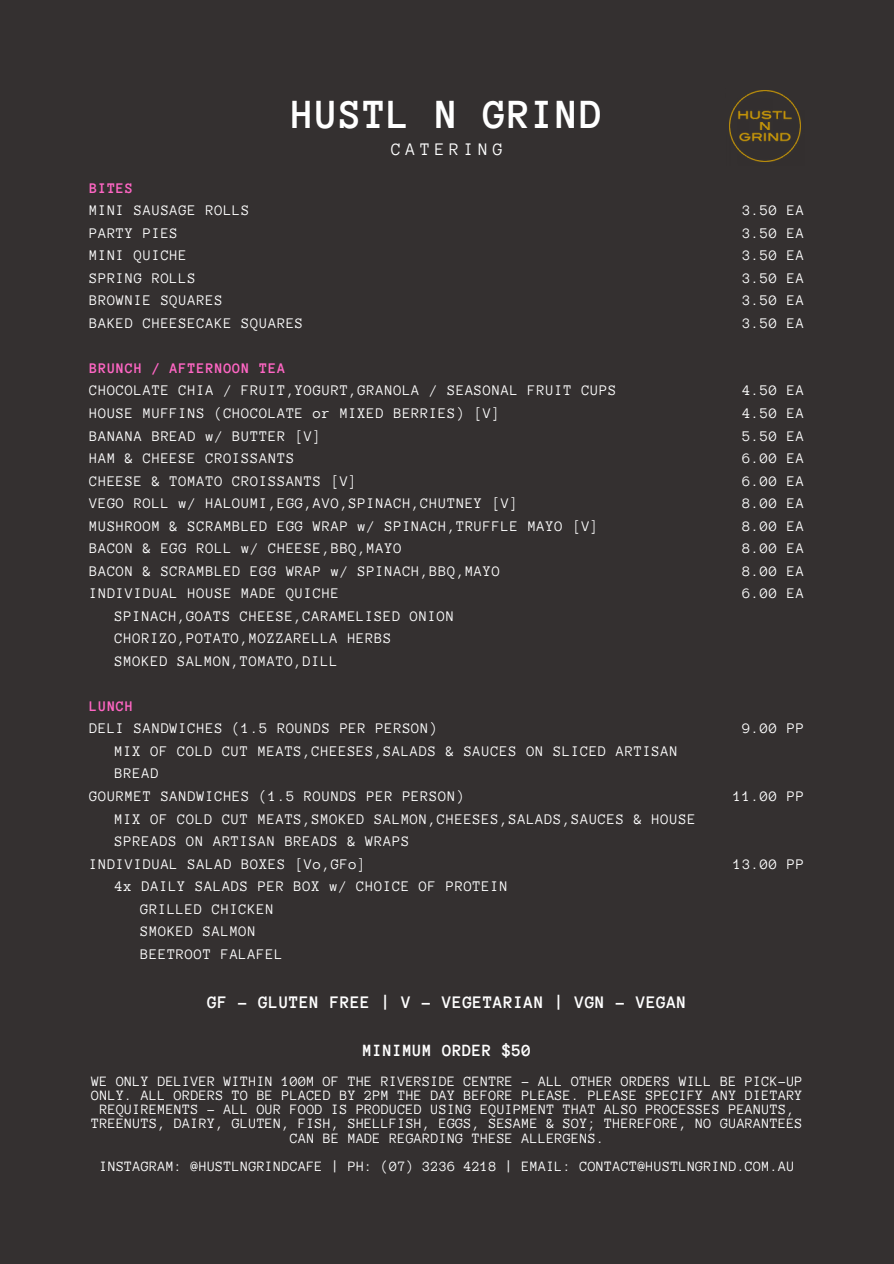
<style>
.page{position:relative;width:894px;height:1264px;background:#fff}
.page>*{position:absolute;margin:0;border:0;box-sizing:border-box;transform-origin:0 0}
.t1{font:700 42.45px "Anonymous Pro";letter-spacing:.02em;color:#fff}
.t2{font:700 18px "Anonymous Pro";letter-spacing:.02em;color:#fff}
.t3{font:18px "Anonymous Pro";letter-spacing:.26em;color:#fff}
.t4{font:700 17.55px "Anonymous Pro";letter-spacing:.02em;color:#fff}
.t5{font:15px/22.5px "Anonymous Pro";letter-spacing:.05em;color:#fff}
.t6{font:700 15px "Anonymous Pro";letter-spacing:.05em;color:#ff66c4}
.t7{font:14.55px/14.2px "Anonymous Pro";letter-spacing:.02em;color:#fff;text-align:center}
</style>
<div class="page">
<div style="left:0;top:0;width:893px;height:1263px;background:#343030"></div>
<img style="left:729px;top:90px;width:72px;height:72px">
<p class="t1" style="left:291px;top:93px;width:313px">HUSTL N GRIND</p>
<p class="t3" style="left:391px;top:140px;width:113px">CATERING</p>
<p class="t6" style="left:89px;top:180px;width:45px">BITES</p>
<p class="t5" style="left:89px;top:199px;width:162px">MINI SAUSAGE ROLLS</p>
<p class="t5" style="left:89px;top:222px;width:90px">PARTY PIES</p>
<p class="t5" style="left:89px;top:244px;width:99px">MINI QUICHE</p>
<p class="t5" style="left:89px;top:267px;width:108px">SPRING ROLLS</p>
<p class="t5" style="left:89px;top:289px;width:135px">BROWNIE SQUARES</p>
<p class="t5" style="left:89px;top:312px;width:215px">BAKED CHEESECAKE SQUARES</p>
<p class="t6" style="left:89px;top:360px;width:197px">BRUNCH / AFTERNOON TEA</p>
<p class="t5" style="left:89px;top:379px;width:528px">CHOCOLATE CHIA / FRUIT,YOGURT,GRANOLA / SEASONAL FRUIT CUPS</p>
<p class="t5" style="left:89px;top:402px;width:412px">HOUSE MUFFINS (CHOCOLATE or MIXED BERRIES) [V]</p>
<p class="t5" style="left:89px;top:424px;width:233px">BANANA BREAD w/ BUTTER [V]</p>
<p class="t5" style="left:89px;top:447px;width:206px">HAM &amp; CHEESE CROISSANTS</p>
<p class="t5" style="left:89px;top:469px;width:269px">CHEESE &amp; TOMATO CROISSANTS [V]</p>
<p class="t5" style="left:89px;top:492px;width:430px">VEGO ROLL w/ HALOUMI,EGG,AVO,SPINACH,CHUTNEY [V]</p>
<p class="t5" style="left:89px;top:514px;width:510px">MUSHROOM &amp; SCRAMBLED EGG WRAP w/ SPINACH,TRUFFLE MAYO [V]</p>
<p class="t5" style="left:89px;top:537px;width:314px">BACON &amp; EGG ROLL w/ CHEESE,BBQ,MAYO</p>
<p class="t5" style="left:89px;top:559px;width:412px">BACON &amp; SCRAMBLED EGG WRAP w/ SPINACH,BBQ,MAYO</p>
<p class="t5" style="left:89px;top:582px;width:251px">INDIVIDUAL HOUSE MADE QUICHE</p>
<p class="t5" style="left:115px;top:604px;width:341px">SPINACH,GOATS CHEESE,CARAMELISED ONION</p>
<p class="t5" style="left:115px;top:627px;width:278px">CHORIZO,POTATO,MOZZARELLA HERBS</p>
<p class="t5" style="left:115px;top:649px;width:224px">SMOKED SALMON,TOMATO,DILL</p>
<p class="t6" style="left:89px;top:698px;width:45px">LUNCH</p>
<p class="t5" style="left:89px;top:717px;width:350px">DELI SANDWICHES (1.5 ROUNDS PER PERSON)</p>
<p class="t5" style="left:115px;top:740px;width:564px">MIX OF COLD CUT MEATS,CHEESES,SALADS &amp; SAUCES ON SLICED ARTISAN<br>BREAD</p>
<p class="t5" style="left:89px;top:785px;width:376px">GOURMET SANDWICHES (1.5 ROUNDS PER PERSON)</p>
<p class="t5" style="left:115px;top:807px;width:582px">MIX OF COLD CUT MEATS,SMOKED SALMON,CHEESES,SALADS,SAUCES &amp; HOUSE<br>SPREADS ON ARTISAN BREADS &amp; WRAPS</p>
<p class="t5" style="left:89px;top:852px;width:278px">INDIVIDUAL SALAD BOXES [Vo,GFo]</p>
<p class="t5" style="left:115px;top:875px;width:394px">4x DAILY SALADS PER BOX w/ CHOICE OF PROTEIN</p>
<p class="t5" style="left:140px;top:897px;width:135px">GRILLED CHICKEN</p>
<p class="t5" style="left:140px;top:920px;width:117px">SMOKED SALMON</p>
<p class="t5" style="left:140px;top:942px;width:144px">BEETROOT FALAFEL</p>
<p class="t2" style="left:207px;top:992px;width:480px">GF - GLUTEN FREE | V - VEGETARIAN | VGN - VEGAN</p>
<p class="t5" style="left:742px;top:199px;width:63px">3.50 EA</p>
<p class="t5" style="left:742px;top:222px;width:63px">3.50 EA</p>
<p class="t5" style="left:742px;top:244px;width:63px">3.50 EA</p>
<p class="t5" style="left:742px;top:267px;width:63px">3.50 EA</p>
<p class="t5" style="left:742px;top:289px;width:63px">3.50 EA</p>
<p class="t5" style="left:742px;top:312px;width:63px">3.50 EA</p>
<p class="t5" style="left:742px;top:379px;width:63px">4.50 EA</p>
<p class="t5" style="left:742px;top:402px;width:63px">4.50 EA</p>
<p class="t5" style="left:742px;top:424px;width:63px">5.50 EA</p>
<p class="t5" style="left:742px;top:447px;width:63px">6.00 EA</p>
<p class="t5" style="left:742px;top:469px;width:63px">6.00 EA</p>
<p class="t5" style="left:742px;top:492px;width:63px">8.00 EA</p>
<p class="t5" style="left:742px;top:514px;width:63px">8.00 EA</p>
<p class="t5" style="left:742px;top:537px;width:63px">8.00 EA</p>
<p class="t5" style="left:742px;top:559px;width:63px">8.00 EA</p>
<p class="t5" style="left:742px;top:582px;width:63px">6.00 EA</p>
<p class="t5" style="left:742px;top:717px;width:63px">9.00 PP</p>
<p class="t5" style="left:733px;top:785px;width:72px">11.00 PP</p>
<p class="t5" style="left:733px;top:852px;width:72px">13.00 PP</p>
<p class="t4" style="left:363px;top:1041px;width:170px">MINIMUM ORDER $50</p>
<p class="t7" style="left:91px;top:1073px;width:712px">WE ONLY DELIVER WITHIN 100M OF THE RIVERSIDE CENTRE - ALL OTHER ORDERS WILL BE PICK-UP ONLY. ALL ORDERS TO BE PLACED BY 2PM THE DAY BEFORE PLEASE. PLEASE SPECIFY ANY DIETARY REQUIREMENTS - ALL OUR FOOD IS PRODUCED USING EQUIPMENT THAT ALSO PROCESSES PEANUTS, TREENUTS, DAIRY, GLUTEN, FISH, SHELLFISH, EGGS, SESAME &amp; SOY; THEREFORE, NO GUARANTEES CAN BE MADE REGARDING THESE ALLERGENS.</p>
<p class="t7" style="left:100px;top:1159px;width:696px">INSTAGRAM: @HUSTLNGRINDCAFE | PH: (07) 3236 4218 | EMAIL: CONTACT@HUSTLNGRIND.COM.AU</p>
</div>
